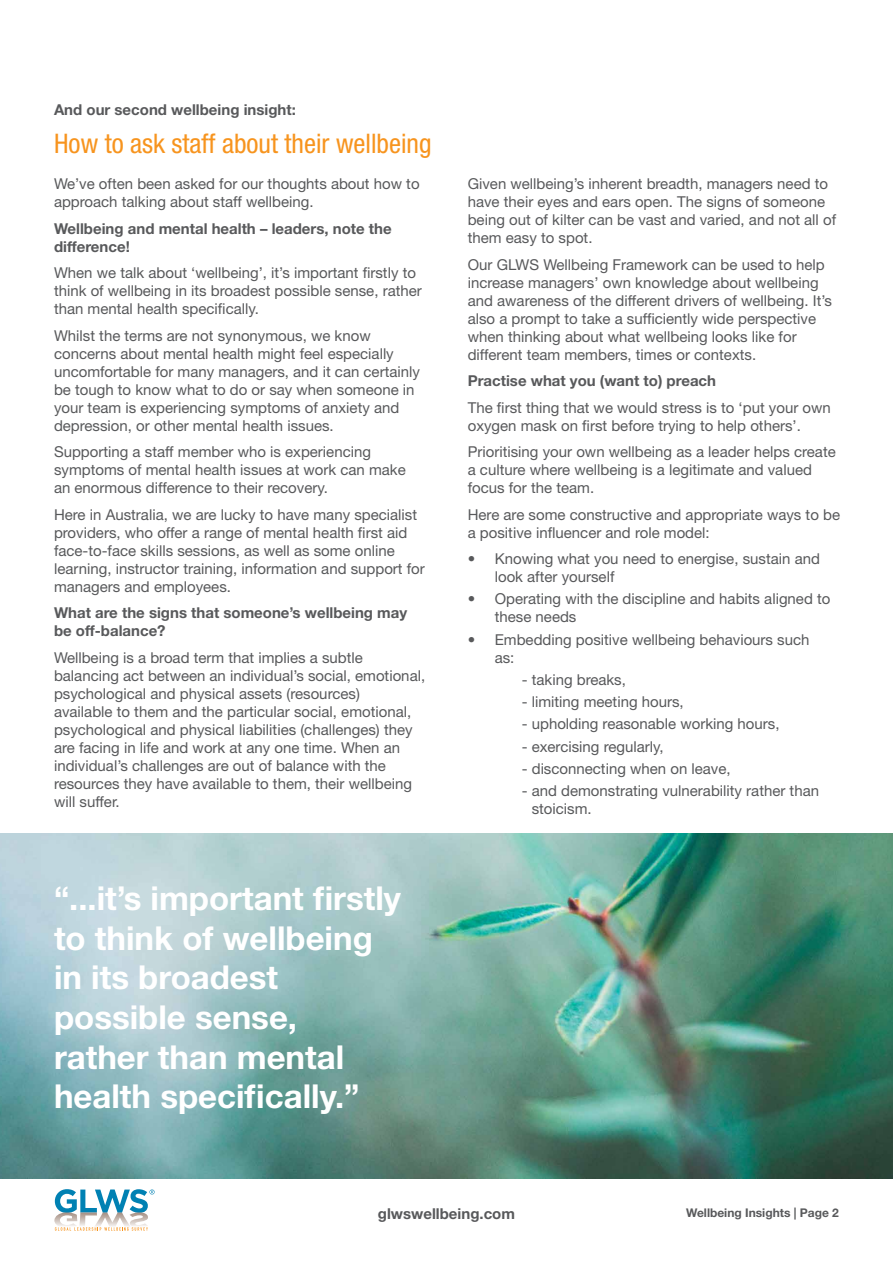
<style>
.page{position:relative;width:893px;height:1263px;background:#fff}
.page>*{position:absolute;margin:0;border:0;box-sizing:border-box;transform-origin:0 0}
.t1{font:700 33px/39.6px "Helvetica Neue LT Std";color:#fff}
.t2{font:condensed 27px "Helvetica Neue LT Std";color:#f7941e}
.t3{font:15px/18px "Helvetica Neue LT Std";color:#58595b}
.t4{font:700 15px/18px "Helvetica Neue LT Std";color:#58595b}
.t5{font:700 12px "Helvetica Neue LT Std";color:#58595b}
</style>
<div class="page">
<svg style="left:54px;top:1189px;width:101px;height:42px"></svg>
<hr style="left:54px;top:1178px;width:785px;height:1px;background:#58595b">
<img style="left:0;top:834px;width:893px;height:344px">
<p class="t4" style="left:54px;top:101px;width:243px">And our second wellbeing insight:</p>
<h2 class="t2" style="left:54px;top:127px;width:379px">How to ask staff about their wellbeing</h2>
<p class="t3" style="left:54px;top:174px;width:367px">We’ve often been asked for our thoughts about how to approach talking about staff wellbeing.</p>
<p class="t4" style="left:54px;top:219px;width:339px">Wellbeing and mental health – leaders, note the difference!</p>
<p class="t3" style="left:54px;top:263px;width:369px">When we talk about ‘wellbeing’, it’s important firstly to think of wellbeing in its broadest possible sense, rather than mental health specifically.</p>
<p class="t3" style="left:54px;top:326px;width:367px">Whilst the terms are not synonymous, we know concerns about mental health might feel especially uncomfortable for many managers, and it can certainly be tough to know what to do or say when someone in your team is experiencing symptoms of anxiety and depression, or other mental health issues.</p>
<p class="t3" style="left:54px;top:442px;width:353px">Supporting a staff member who is experiencing symptoms of mental health issues at work can make an enormous difference to their recovery.</p>
<p class="t3" style="left:54px;top:505px;width:372px">Here in Australia, we are lucky to have many specialist providers, who offer a range of mental health first aid face-to-face skills sessions, as well as some online learning, instructor training, information and support for managers and employees.</p>
<p class="t4" style="left:54px;top:603px;width:355px">What are the signs that someone’s wellbeing may be off-balance?</p>
<p class="t3" style="left:54px;top:648px;width:373px">Wellbeing is a broad term that implies a subtle balancing act between an individual’s social, emotional, psychological and physical assets (resources)<br>available to them and the particular social, emotional, psychological and physical liabilities (challenges) they are facing in life and work at any one time. When an individual’s challenges are out of balance with the resources they have available to them, their wellbeing will suffer.</p>
<h1 class="t1" style="left:54px;top:878px;width:349px">“...it’s important firstly to think of wellbeing in its broadest possible sense,<br>rather than mental health specifically.”</h1>
<p class="t3" style="left:468px;top:174px;width:370px">Given wellbeing’s inherent breadth, managers need to have their eyes and ears open. The signs of someone being out of kilter can be vast and varied, and not all of them easy to spot.</p>
<p class="t3" style="left:468px;top:255px;width:366px">Our GLWS Wellbeing Framework can be used to help increase managers’ own knowledge about wellbeing and awareness of the different drivers of wellbeing. It’s also a prompt to take a sufficiently wide perspective when thinking about what wellbeing looks like for different team members, times or contexts.</p>
<p class="t4" style="left:468px;top:371px;width:250px">Practise what you (want to) preach</p>
<p class="t3" style="left:468px;top:398px;width:365px">The first thing that we would stress is to ‘put your own oxygen mask on first before trying to help others’.</p>
<p class="t3" style="left:468px;top:442px;width:370px">Prioritising your own wellbeing as a leader helps create a culture where wellbeing is a legitimate and valued focus for the team.</p>
<p class="t3" style="left:468px;top:505px;width:374px">Here are some constructive and appropriate ways to be a positive influencer and role model:</p>
<p class="t3" style="left:495px;top:550px;width:327px;text-indent:-27px">• Knowing what you need to energise, sustain and look after yourself</p>
<p class="t3" style="left:495px;top:590px;width:337px;text-indent:-27px">• Operating with the discipline and habits aligned to these needs</p>
<p class="t3" style="left:495px;top:630px;width:316px;text-indent:-27px">• Embedding positive wellbeing behaviours such as:</p>
<p class="t3" style="left:522px;top:670px;width:106px">- taking breaks,</p>
<p class="t3" style="left:522px;top:692px;width:164px">- limiting meeting hours,</p>
<p class="t3" style="left:522px;top:715px;width:259px">- upholding reasonable working hours,</p>
<p class="t3" style="left:522px;top:737px;width:143px">- exercising regularly,</p>
<p class="t3" style="left:522px;top:759px;width:210px">- disconnecting when on leave,</p>
<p class="t3" style="left:532px;top:781px;width:289px;text-indent:-10px">- and demonstrating vulnerability rather than stoicism.</p>
<p class="t4" style="left:378px;top:1204px;width:139px">glwswellbeing.com</p>
<p class="t5" style="left:686px;top:1205px;width:154px">Wellbeing Insights | Page 2</p>
</div>
